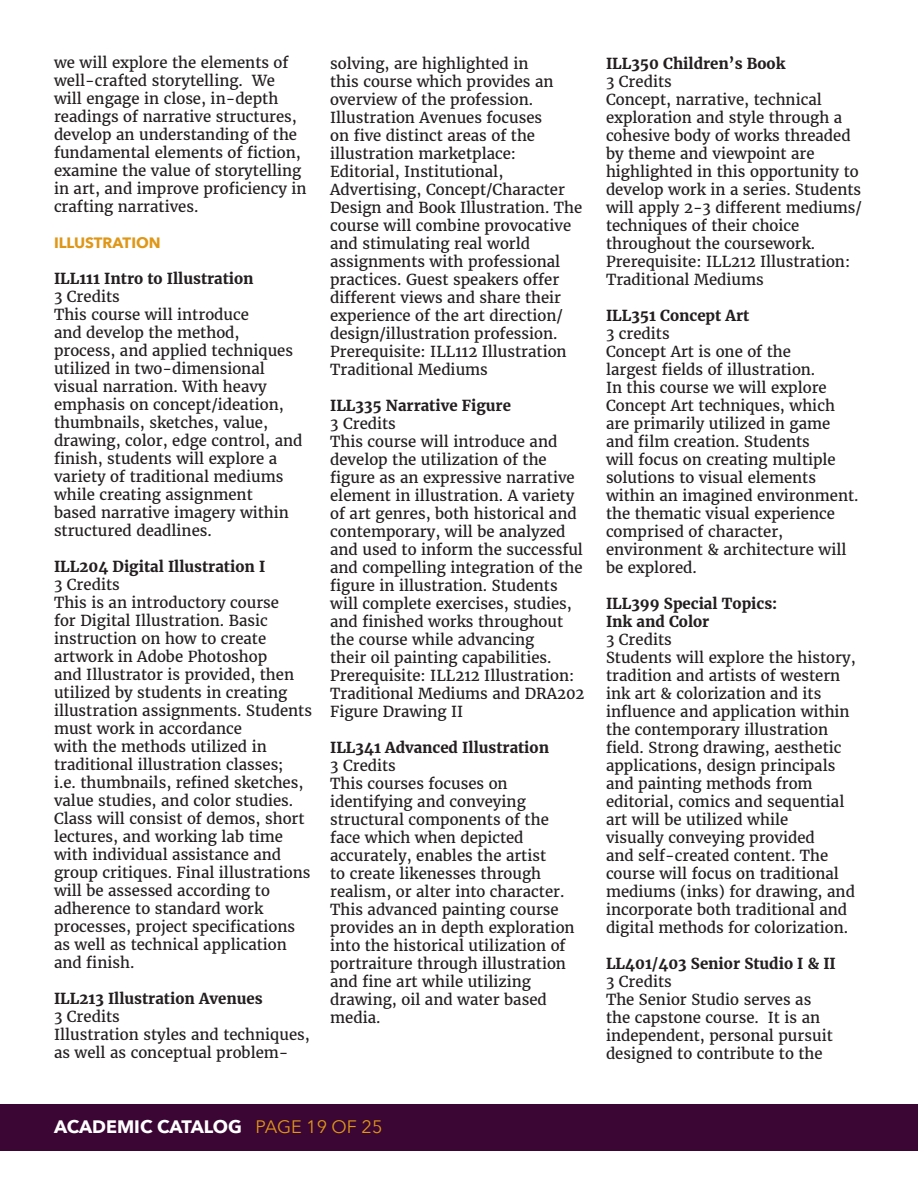
<style>
.page{position:relative;width:918px;height:1188px;background:#fff}
.page>*{position:absolute;margin:0;border:0;box-sizing:border-box;transform-origin:0 0}
.t1{font:700 18px "Avenir Next";color:#fff}
.t2{font:15px/18px "Merriweather";color:#231f20}
.t3{font:700 15px "Merriweather";color:#231f20}
.t4{font:700 15px "Avenir Next";color:#df9717}
.s1{font-weight:400;color:#df9717}
</style>
<div class="page">
<div style="left:0;top:1104px;width:918px;height:47px;background:#3b0633"></div>
<p class="t2" style="left:54px;top:54px;width:254px">we will explore the elements of well-crafted storytelling. We will engage in close, in-depth readings of narrative structures, develop an understanding of the fundamental elements of fiction, examine the value of storytelling in art, and improve proficiency in crafting narratives.</p>
<p class="t4" style="left:54px;top:230px;width:108px">ILLUSTRATION</p>
<p class="t3" style="left:54px;top:270px;width:201px">ILL111 Intro to Illustration</p>
<p class="t2" style="left:54px;top:288px;width:67px">3 Credits</p>
<p class="t2" style="left:54px;top:306px;width:250px">This course will introduce<br>and develop the method, process, and applied techniques utilized in two-dimensional visual narration. With heavy emphasis on concept/ideation, thumbnails, sketches, value, drawing, color, edge control, and finish, students will explore a variety of traditional mediums while creating assignment<br>based narrative imagery within structured deadlines.</p>
<p class="t3" style="left:54px;top:558px;width:213px">ILL204 Digital Illustration I</p>
<p class="t2" style="left:54px;top:576px;width:67px">3 Credits</p>
<p class="t2" style="left:54px;top:594px;width:259px">This is an introductory course<br>for Digital Illustration. Basic instruction on how to create artwork in Adobe Photoshop<br>and Illustrator is provided, then utilized by students in creating illustration assignments. Students must work in accordance<br>with the methods utilized in traditional illustration classes;<br>i.e. thumbnails, refined sketches, value studies, and color studies.<br>Class will consist of demos, short lectures, and working lab time with individual assistance and group critiques. Final illustrations will be assessed according to adherence to standard work processes, project specifications as well as technical application and finish.</p>
<p class="t3" style="left:54px;top:990px;width:210px">ILL213 Illustration Avenues</p>
<p class="t2" style="left:54px;top:1008px;width:67px">3 Credits</p>
<p class="t2" style="left:54px;top:1026px;width:257px">Illustration styles and techniques, as well as conceptual problem-</p>
<p class="t2" style="left:330px;top:55px;width:254px">solving, are highlighted in<br>this course which provides an overview of the profession.<br>Illustration Avenues focuses<br>on five distinct areas of the illustration marketplace:<br>Editorial, Institutional,<br>Advertising, Concept/Character<br>Design and Book Illustration. The course will combine provocative and stimulating real world assignments with professional practices. Guest speakers offer different views and share their experience of the art direction/ design/illustration profession.<br>Prerequisite: ILL112 Illustration<br>Traditional Mediums</p>
<p class="t3" style="left:330px;top:396px;width:182px">ILL335 Narrative Figure</p>
<p class="t2" style="left:330px;top:415px;width:67px">3 Credits</p>
<p class="t2" style="left:330px;top:433px;width:256px">This course will introduce and develop the utilization of the figure as an expressive narrative element in illustration. A variety of art genres, both historical and contemporary, will be analyzed and used to inform the successful and compelling integration of the figure in illustration. Students will complete exercises, studies, and finished works throughout the course while advancing<br>their oil painting capabilities.<br>Prerequisite: ILL212 Illustration:<br>Traditional Mediums and DRA202<br>Figure Drawing II</p>
<p class="t3" style="left:330px;top:738px;width:220px">ILL341 Advanced Illustration</p>
<p class="t2" style="left:330px;top:757px;width:67px">3 Credits</p>
<p class="t2" style="left:330px;top:775px;width:246px">This courses focuses on identifying and conveying structural components of the face which when depicted accurately, enables the artist<br>to create likenesses through realism, or alter into character.<br>This advanced painting course provides an in depth exploration into the historical utilization of portraiture through illustration and fine art while utilizing drawing, oil and water based media.</p>
<p class="t3" style="left:606px;top:54px;width:181px">ILL350 Children’s Book</p>
<p class="t2" style="left:606px;top:73px;width:67px">3 Credits</p>
<p class="t2" style="left:606px;top:91px;width:258px">Concept, narrative, technical exploration and style through a cohesive body of works threaded by theme and viewpoint are highlighted in this opportunity to develop work in a series. Students will apply 2-3 different mediums/ techniques of their choice throughout the coursework.<br>Prerequisite: ILL212 Illustration:<br>Traditional Mediums</p>
<p class="t3" style="left:606px;top:306px;width:145px">ILL351 Concept Art</p>
<p class="t2" style="left:606px;top:325px;width:65px">3 credits</p>
<p class="t2" style="left:606px;top:343px;width:254px">Concept Art is one of the<br>largest fields of illustration.<br>In this course we will explore<br>Concept Art techniques, which are primarily utilized in game and film creation. Students<br>will focus on creating multiple solutions to visual elements within an imagined environment. the thematic visual experience comprised of character, environment &amp; architecture will be explored.</p>
<p class="t3" style="left:606px;top:594px;width:173px">ILL399 Special Topics:</p>
<p class="t3" style="left:606px;top:612px;width:105px">Ink and Color</p>
<p class="t2" style="left:606px;top:631px;width:67px">3 Credits</p>
<p class="t2" style="left:606px;top:649px;width:251px">Students will explore the history, tradition and artists of western ink art &amp; colorization and its influence and application within the contemporary illustration field. Strong drawing, aesthetic applications, design principals and painting methods from editorial, comics and sequential art will be utilized while<br>visually conveying provided<br>and self-created content. The course will focus on traditional mediums (inks) for drawing, and incorporate both traditional and digital methods for colorization.</p>
<p class="t3" style="left:606px;top:954px;width:231px">LL401/403 Senior Studio I &amp; II</p>
<p class="t2" style="left:606px;top:973px;width:67px">3 Credits</p>
<p class="t2" style="left:606px;top:991px;width:228px">The Senior Studio serves as the capstone course. It is an independent, personal pursuit designed to contribute to the</p>
<p class="t1" style="left:54px;top:1111px;width:330px">ACADEMIC CATALOG <span class="s1">PAGE 19 OF 25</span></p>
</div>
